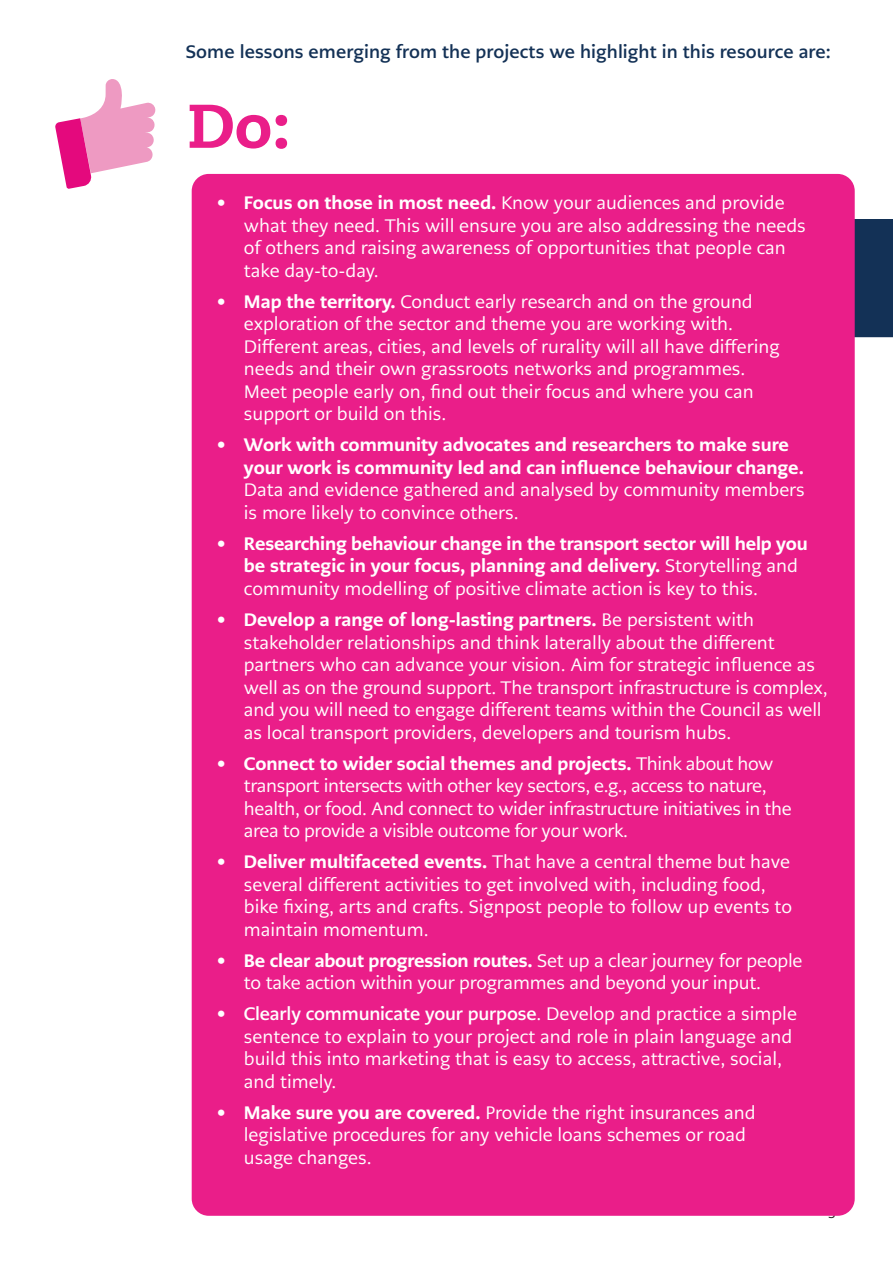
<style>
.page{position:relative;width:893px;height:1263px;background:#fff}
.page>*{position:absolute;margin:0;border:0;box-sizing:border-box;transform-origin:0 0}
.t1{font:800 61.5px "Caecilia LT Pro 85";color:#ea1e89}
.t2{font:18px/22.5px "PMN Caecilia Sans Text";color:#fff}
.t3{font:800 18px/22.5px "PMN Caecilia Sans Text";color:#fff}
.t4{font:18px/22.5px "PMN Caecilia Sans Text";letter-spacing:-.02em;color:#fff}
.t5{font:700 18px "PMN Caecilia Sans Text";letter-spacing:.005em;color:#133156}
.t6{font:13.5px "PMN Caecilia Sans Text";color:#231f20}
.s1{font-weight:700}
.s2{font-weight:800}
.s3{font-weight:400}
</style>
<div class="page">
<div style="left:855px;top:219px;width:38px;height:118px;background:#133156"></div>
<div style="left:192px;top:174px;width:663px;height:1042px;background:#ea1e89;border-radius:17px"></div>
<svg style="left:55px;top:79px;width:101px;height:110px"></svg>
<p class="t5" style="left:186px;top:40px;width:647px">Some lessons emerging from the projects we highlight in this resource are:</p>
<h1 class="t1" style="left:188px;top:84px;width:104px">Do:</h1>
<p class="t2" style="left:244px;top:192px;width:563px;text-indent:-27px"><span class="s1">•</span> <span class="s2">Focus on those in most need.</span> Know your audiences and provide what they need. This will ensure you are also addressing the needs of others and raising awareness of opportunities that people can take day-to-day.</p>
<p class="t2" style="left:244px;top:290px;width:537px;text-indent:-27px"><span class="s1">•</span> <span class="s2">Map the territory.</span> Conduct early research and on the ground exploration of the sector and theme you are working with.<br>Different areas, cities, and levels of rurality will all have differing needs and their own grassroots networks and programmes.<br>Meet people early on, find out their focus and where you can support or build on this.</p>
<p class="t3" style="left:244px;top:434px;width:561px;text-indent:-27px"><span class="s1">•</span> Work with community advocates and researchers to make sure your work is community led and can influence behaviour change.</p>
<p class="t2" style="left:244px;top:479px;width:562px">Data and evidence gathered and analysed by community members is more likely to convince others.</p>
<p class="t3" style="left:244px;top:532px;width:565px;text-indent:-27px"><span class="s1">•</span> Researching behaviour change in the transport sector will help you be strategic in your focus, planning and delivery. <span class="s3">Storytelling and community modelling of positive climate action is key to this.</span></p>
<p class="t2" style="left:244px;top:608px;width:585px;text-indent:-27px"><span class="s1">•</span> <span class="s2">Develop a range of long-lasting partners.</span> Be persistent with stakeholder relationships and think laterally about the different partners who can advance your vision. Aim for strategic influence as well as on the ground support. The transport infrastructure is complex, and you will need to engage different teams within the Council as well as local transport providers, developers and tourism hubs.</p>
<p class="t4" style="left:244px;top:752px;width:549px;text-indent:-27px"><span class="s1">•</span> <span class="s2">Connect to wider social themes and projects.</span> Think about how transport intersects with other key sectors, e.g., access to nature, health, or food. And connect to wider infrastructure initiatives in the area to provide a visible outcome for your work.</p>
<p class="t2" style="left:244px;top:850px;width:550px;text-indent:-27px"><span class="s1">•</span> <span class="s2">Deliver multifaceted events.</span> That have a central theme but have several different activities to get involved with, including food, bike fixing, arts and crafts. Signpost people to follow up events to maintain momentum.</p>
<p class="t2" style="left:244px;top:949px;width:560px;text-indent:-27px"><span class="s1">•</span> <span class="s2">Be clear about progression routes.</span> Set up a clear journey for people to take action within your programmes and beyond your input.</p>
<p class="t2" style="left:244px;top:1002px;width:555px;text-indent:-27px"><span class="s1">• Clearly communicate your purpose</span>. Develop and practice a simple sentence to explain to your project and role in plain language and build this into marketing that is easy to access, attractive, social, and timely.</p>
<p class="t2" style="left:244px;top:1101px;width:513px;text-indent:-27px"><span class="s1">•</span> <span class="s2">Make sure you are covered.</span> Provide the right insurances and legislative procedures for any vehicle loans schemes or road usage changes.</p>
<p class="t6" style="left:828px;top:1205px;width:9px">3</p>
</div>
